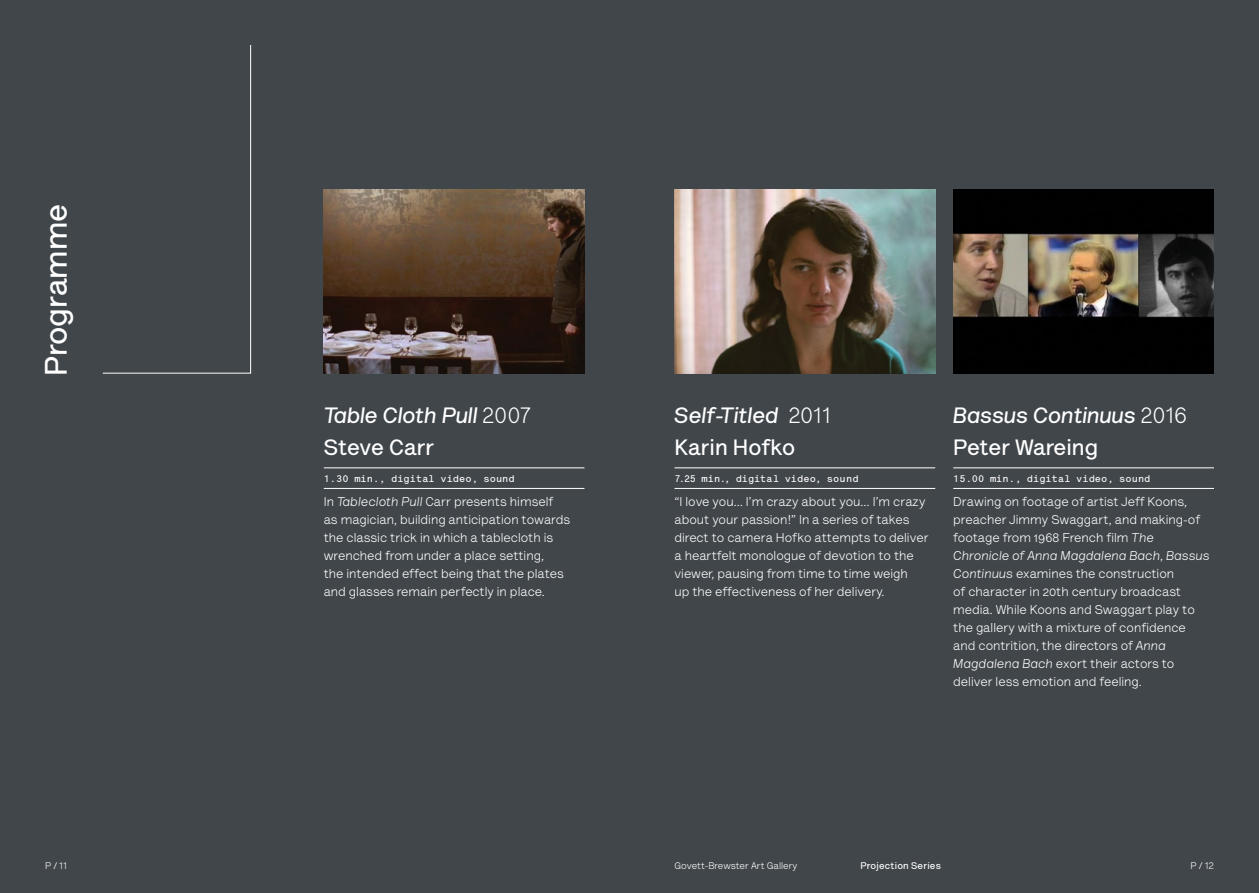
<style>
.page{position:relative;width:1259px;height:893px;background:#41464b}
.page>*{position:absolute;margin:0;border:0;box-sizing:border-box;transform-origin:0 0}
.t1{font:700 31.5px "Lettera Text Pro";color:#fff}
.t2{font:italic 700 22.5px/31.5px "Lettera Text Pro";color:#fff}
.t3{font:12.9px/18px "Lettera Text Pro";color:#fff}
.t4{font:700 9.75px "Lettera Pro";color:#fff}
.t5{font:9.75px "Lettera Text Pro";color:#fff}
.t6{font:700 9.75px "Lettera Text Pro";letter-spacing:.02em;color:#fff}
.s1{font-weight:400;font-style:normal}
.s2{font-style:normal}
.s3{font-style:italic}
</style>
<div class="page">
<hr style="left:674px;top:468px;width:261px;height:1px;background:#fff">
<hr style="left:674px;top:488px;width:261px;height:1px;background:#fff">
<hr style="left:953px;top:468px;width:261px;height:1px;background:#fff">
<hr style="left:953px;top:488px;width:261px;height:1px;background:#fff">
<hr style="left:324px;top:468px;width:260px;height:1px;background:#fff">
<hr style="left:324px;top:488px;width:260px;height:1px;background:#fff">
<img style="left:953px;top:189px;width:261px;height:185px">
<img style="left:324px;top:189px;width:260px;height:185px">
<img style="left:674px;top:189px;width:261px;height:185px">
<svg style="left:102px;top:45px;width:149px;height:329px"></svg>
<h1 class="t1" style="left:32px;top:376px;width:174px;rotate:-90deg">Programme</h1>
<h2 class="t2" style="left:324px;top:398px;width:208px">Table Cloth Pull <span class="s1">2007<br></span><span class="s2">Steve Carr</span></h2>
<p class="t4" style="left:324px;top:472px;width:192px">1.30 min., digital video, sound</p>
<p class="t3" style="left:324px;top:492px;width:248px">In <span class="s3">Tablecloth Pull</span> Carr presents himself as magician, building anticipation towards the classic trick in which a tablecloth is wrenched from under a place setting,<br>the intended effect being that the plates and glasses remain perfectly in place.</p>
<h2 class="t2" style="left:674px;top:398px;width:158px">Self-Titled <span class="s1">2011<br></span><span class="s2">Karin Hofko</span></h2>
<p class="t4" style="left:674px;top:472px;width:186px">7.25 min., digital video, sound</p>
<p class="t3" style="left:674px;top:492px;width:256px">“I love you… I’m crazy about you… I’m crazy about your passion!” In a series of takes direct to camera Hofko attempts to deliver a heartfelt monologue of devotion to the viewer, pausing from time to time weigh<br>up the effectiveness of her delivery.</p>
<h2 class="t2" style="left:953px;top:398px;width:235px">Bassus Continuus <span class="s1">2016<br></span><span class="s2">Peter Wareing</span></h2>
<p class="t4" style="left:953px;top:472px;width:199px">15.00 min., digital video, sound</p>
<p class="t3" style="left:953px;top:492px;width:258px">Drawing on footage of artist Jeff Koons, preacher Jimmy Swaggart, and making-of footage from 1968 French film <span class="s3">The Chronicle of Anna Magdalena Bach</span>, <span class="s3">Bassus Continuus</span> examines the construction<br>of character in 20th century broadcast media. While Koons and Swaggart play to the gallery with a mixture of confidence and contrition, the directors of <span class="s3">Anna Magdalena Bach</span> exort their actors to deliver less emotion and feeling.</p>
<p class="t5" style="left:45px;top:858px;width:23px">P / 11</p>
<p class="t5" style="left:674px;top:858px;width:124px">Govett-Brewster Art Gallery</p>
<p class="t6" style="left:860px;top:858px;width:82px">Projection Series</p>
<p class="t5" style="left:1190px;top:858px;width:25px">P / 12</p>
</div>
